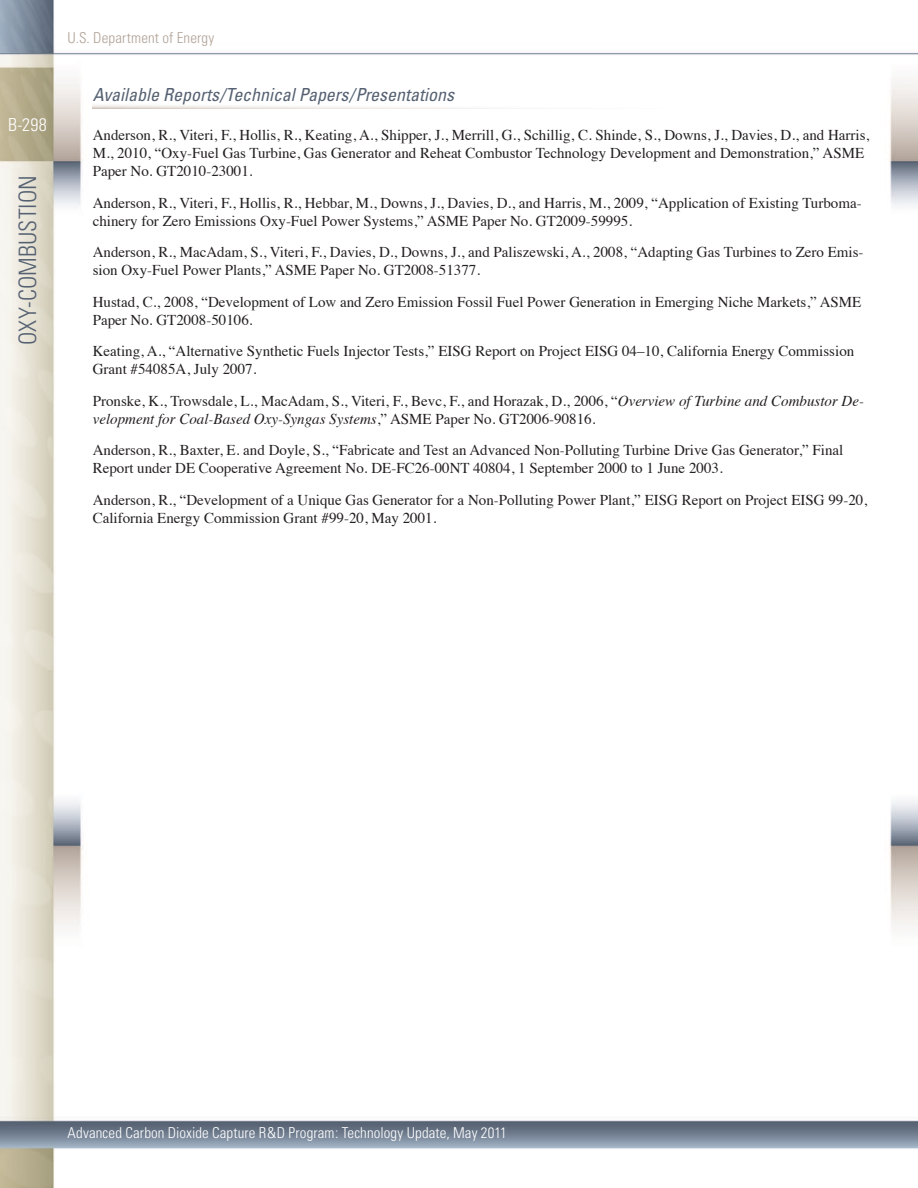
<style>
.page{position:relative;width:918px;height:1188px;background:#fff}
.page>*{position:absolute;margin:0;border:0;box-sizing:border-box;transform-origin:0 0}
.t1{font:300 condensed 24px "Univers";letter-spacing:-.005em;color:#556172}
.t2{font:italic condensed 18px "Univers";color:#556172}
.t3{font:300 condensed 18px "Univers";color:#fff}
.t4{font:15px/18px "Times";color:#231f20}
.t5{font:300 condensed 15px "Univers";letter-spacing:.005em;color:#fff}
.t6{font:300 condensed 15px "Univers";letter-spacing:.005em;color:#b0a297}
.s1{font-style:italic}
</style>
<div class="page">
<img style="left:0;top:0;width:918px;height:1188px">
<div style="left:93px;top:81px;width:567px;height:28px;background:#fff"></div>
<p class="t3" style="left:8px;top:114px;width:40px">B-298</p>
<h1 class="t1" style="left:13px;top:345px;width:168px;rotate:-90deg">Oxy-Combustion</h1>
<p class="t6" style="left:68px;top:29px;width:148px">U.S. Department of Energy</p>
<p class="t2" style="left:93px;top:83px;width:363px">Available Reports/Technical Papers/Presentations</p>
<p class="t4" style="left:93px;top:125px;width:778px">Anderson, R., Viteri, F., Hollis, R., Keating, A., Shipper, J., Merrill, G., Schillig, C. Shinde, S., Downs, J., Davies, D., and Harris,<br>M., 2010, “Oxy-Fuel Gas Turbine, Gas Generator and Reheat Combustor Technology Development and Demonstration,” ASME<br>Paper No. GT2010-23001.</p>
<p class="t4" style="left:93px;top:192px;width:771px">Anderson, R., Viteri, F., Hollis, R., Hebbar, M., Downs, J., Davies, D., and Harris, M., 2009, “Application of Existing Turboma&shy;chinery for Zero Emissions Oxy-Fuel Power Systems,” ASME Paper No. GT2009-59995.</p>
<p class="t4" style="left:93px;top:242px;width:772px">Anderson, R., MacAdam, S., Viteri, F., Davies, D., Downs, J., and Paliszewski, A., 2008, “Adapting Gas Turbines to Zero Emis&shy;sion Oxy-Fuel Power Plants,” ASME Paper No. GT2008-51377.</p>
<p class="t4" style="left:93px;top:291px;width:770px">Hustad, C., 2008, “Development of Low and Zero Emission Fossil Fuel Power Generation in Emerging Niche Markets,” ASME<br>Paper No. GT2008-50106.</p>
<p class="t4" style="left:93px;top:341px;width:763px">Keating, A., “Alternative Synthetic Fuels Injector Tests,” EISG Report on Project EISG 04–10, California Energy Commission<br>Grant #54085A, July 2007.</p>
<p class="t4" style="left:93px;top:390px;width:773px">Pronske, K., Trowsdale, L., MacAdam, S., Viteri, F., Bevc, F., and Horazak, D., 2006, “<span class="s1">Overview of Turbine and Combustor De&shy;velopment for Coal-Based Oxy-Syngas Systems</span>,” ASME Paper No. GT2006-90816.</p>
<p class="t4" style="left:93px;top:440px;width:752px">Anderson, R., Baxter, E. and Doyle, S., “Fabricate and Test an Advanced Non-Polluting Turbine Drive Gas Generator,” Final<br>Report under DE Cooperative Agreement No. DE-FC26-00NT 40804, 1 September 2000 to 1 June 2003.</p>
<p class="t4" style="left:93px;top:489px;width:776px">Anderson, R., “Development of a Unique Gas Generator for a Non-Polluting Power Plant,” EISG Report on Project EISG 99-20,<br>California Energy Commission Grant #99-20, May 2001.</p>
<p class="t5" style="left:68px;top:1124px;width:441px">Advanced Carbon Dioxide Capture R &amp;D Program: Technology Update, May 2011</p>
</div>
